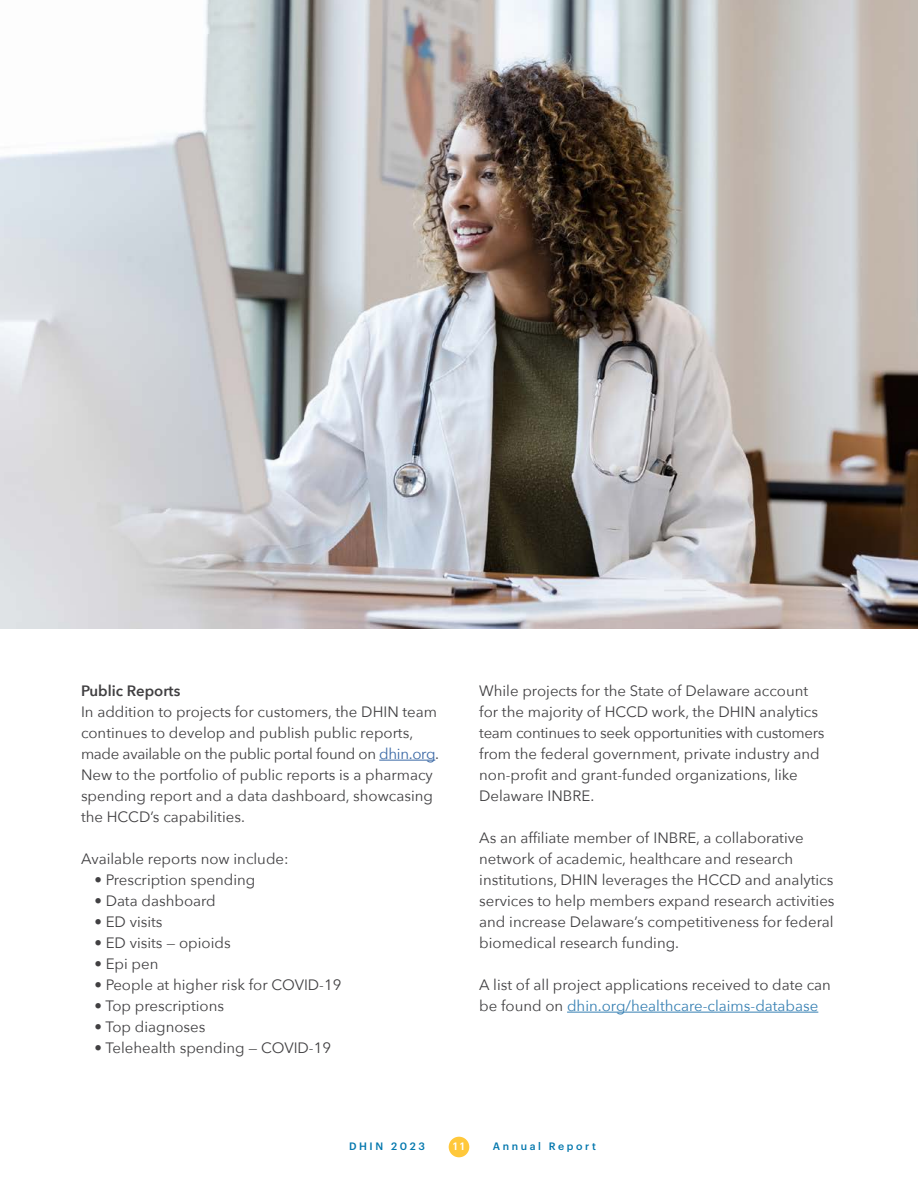
<style>
.page{position:relative;width:918px;height:1188px;background:#fff}
.page>*{position:absolute;margin:0;border:0;box-sizing:border-box;transform-origin:0 0}
.t1{font:15px/21px "Avenir Next";color:#414042}
.t2{font:600 15px "Avenir Next";color:#414042}
.t3{font:500 10.5px "Graphik";letter-spacing:.25em;color:#0377ad}
.t4{font:500 10.5px "Graphik";color:#fff}
.s1{color:#3a68a5}
.s2{color:#3780b3}
</style>
<div class="page">
<div style="left:449px;top:1137px;width:20px;height:20px;background:#ffc83b;border-radius:50%"></div>
<hr style="left:379px;top:760px;width:56px;height:1px;background:#3a68a5">
<hr style="left:567px;top:1012px;width:251px;height:1px;background:#3780b3">
<img style="left:0;top:0;width:918px;height:629px">
<p class="t2" style="left:81px;top:678px;width:101px">Public Reports</p>
<p class="t1" style="left:81px;top:701px;width:360px">In addition to projects for customers, the DHIN team continues to develop and publish public reports, made available on the public portal found on <span class="s1">dhin.org</span>.<br>New to the portfolio of public reports is a pharmacy spending report and a data dashboard, showcasing the HCCD’s capabilities.</p>
<p class="t1" style="left:81px;top:848px;width:209px">Available reports now include:</p>
<p class="t1" style="left:94px;top:869px;width:162px">• Prescription spending</p>
<p class="t1" style="left:94px;top:890px;width:123px">• Data dashboard</p>
<p class="t1" style="left:94px;top:911px;width:70px">• ED visits</p>
<p class="t1" style="left:94px;top:932px;width:138px">• ED visits — opioids</p>
<p class="t1" style="left:94px;top:953px;width:65px">• Epi pen</p>
<p class="t1" style="left:94px;top:974px;width:249px">• People at higher risk for COVID-19</p>
<p class="t1" style="left:94px;top:995px;width:131px">• Top prescriptions</p>
<p class="t1" style="left:94px;top:1016px;width:113px">• Top diagnoses</p>
<p class="t1" style="left:94px;top:1037px;width:238px">• Telehealth spending — COVID-19</p>
<p class="t1" style="left:479px;top:680px;width:347px">While projects for the State of Delaware account for the majority of HCCD work, the DHIN analytics team continues to seek opportunities with customers from the federal government, private industry and non-profit and grant-funded organizations, like Delaware INBRE.</p>
<p class="t1" style="left:479px;top:827px;width:357px">As an affiliate member of INBRE, a collaborative network of academic, healthcare and research institutions, DHIN leverages the HCCD and analytics services to help members expand research activities and increase Delaware’s competitiveness for federal biomedical research funding.</p>
<p class="t1" style="left:479px;top:974px;width:353px">A list of all project applications received to date can be found on <span class="s2">dhin.org/healthcare-claims-database</span></p>
<p class="t3" style="left:349px;top:1139px;width:77px">DHIN 2023</p>
<p class="t4" style="left:453px;top:1139px;width:13px">11</p>
<p class="t3" style="left:493px;top:1139px;width:105px">Annual Report</p>
</div>
